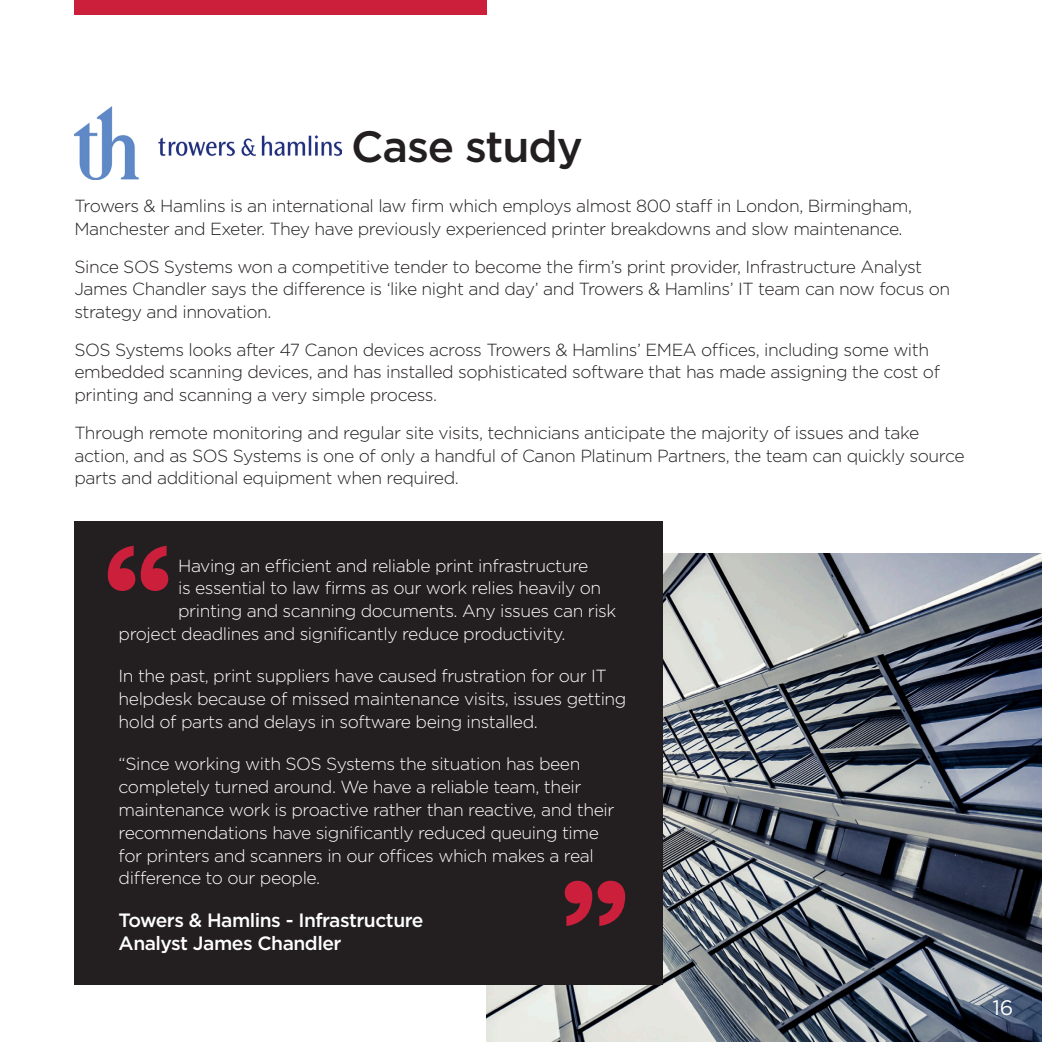
<style>
.page{position:relative;width:1042px;height:1042px;background:#fff}
.page>*{position:absolute;margin:0;border:0;box-sizing:border-box;transform-origin:0 0}
.t1{font:500 43.75px "Gotham";letter-spacing:-.025em;color:#231f20}
.t2{font:21px "Gotham";color:#fff}
.t3{font:500 19.25px/22.8px "Gotham";letter-spacing:-.025em;color:#fff}
.t4{font:300 17.5px/22.8px "Gotham";letter-spacing:-.025em;color:#231f20}
.t5{font:300 17.5px/22.8px "Gotham";letter-spacing:-.025em;color:#fff}
</style>
<div class="page">
<div style="left:74px;top:0;width:413px;height:15px;background:#cb1f3c"></div>
<img style="left:74px;top:107px;width:267px;height:73px">
<img style="left:487px;top:554px;width:555px;height:488px">
<div style="left:74px;top:521px;width:589px;height:464px;background:#231f20"></div>
<svg style="left:108px;top:546px;width:60px;height:45px"></svg>
<svg style="left:565px;top:881px;width:60px;height:45px"></svg>
<p class="t1" style="left:351px;top:118px;width:233px">Case study</p>
<p class="t4" style="left:74px;top:194px;width:839px">Trowers &amp; Hamlins is an international law firm which employs almost 800 staff in London, Birmingham,<br>Manchester and Exeter. They have previously experienced printer breakdowns and slow maintenance.</p>
<p class="t4" style="left:74px;top:254px;width:877px">Since SOS Systems won a competitive tender to become the firm’s print provider, Infrastructure Analyst<br>James Chandler says the difference is ‘like night and day’ and Trowers &amp; Hamlins’ IT team can now focus on strategy and innovation.</p>
<p class="t4" style="left:74px;top:338px;width:867px">SOS Systems looks after 47 Canon devices across Trowers &amp; Hamlins’ EMEA offices, including some with embedded scanning devices, and has installed sophisticated software that has made assigning the cost of printing and scanning a very simple process.</p>
<p class="t4" style="left:74px;top:421px;width:891px">Through remote monitoring and regular site visits, technicians anticipate the majority of issues and take action, and as SOS Systems is one of only a handful of Canon Platinum Partners, the team can quickly source parts and additional equipment when required.</p>
<p class="t5" style="left:178px;top:553px;width:412px">Having an efficient and reliable print infrastructure</p>
<p class="t5" style="left:178px;top:576px;width:425px">is essential to law firms as our work relies heavily on</p>
<p class="t5" style="left:178px;top:599px;width:440px">printing and scanning documents. Any issues can risk</p>
<p class="t5" style="left:119px;top:622px;width:448px">project deadlines and significantly reduce productivity.</p>
<p class="t5" style="left:119px;top:664px;width:509px">In the past, print suppliers have caused frustration for our IT helpdesk because of missed maintenance visits, issues getting hold of parts and delays in software being installed.</p>
<p class="t5" style="left:119px;top:752px;width:497px">“Since working with SOS Systems the situation has been completely turned around. We have a reliable team, their maintenance work is proactive rather than reactive, and their recommendations have significantly reduced queuing time for printers and scanners in our offices which makes a real difference to our people.</p>
<p class="t3" style="left:119px;top:908px;width:306px">Towers &amp; Hamlins - Infrastructure<br>Analyst James Chandler</p>
<p class="t2" style="left:992px;top:994px;width:23px">16</p>
</div>
